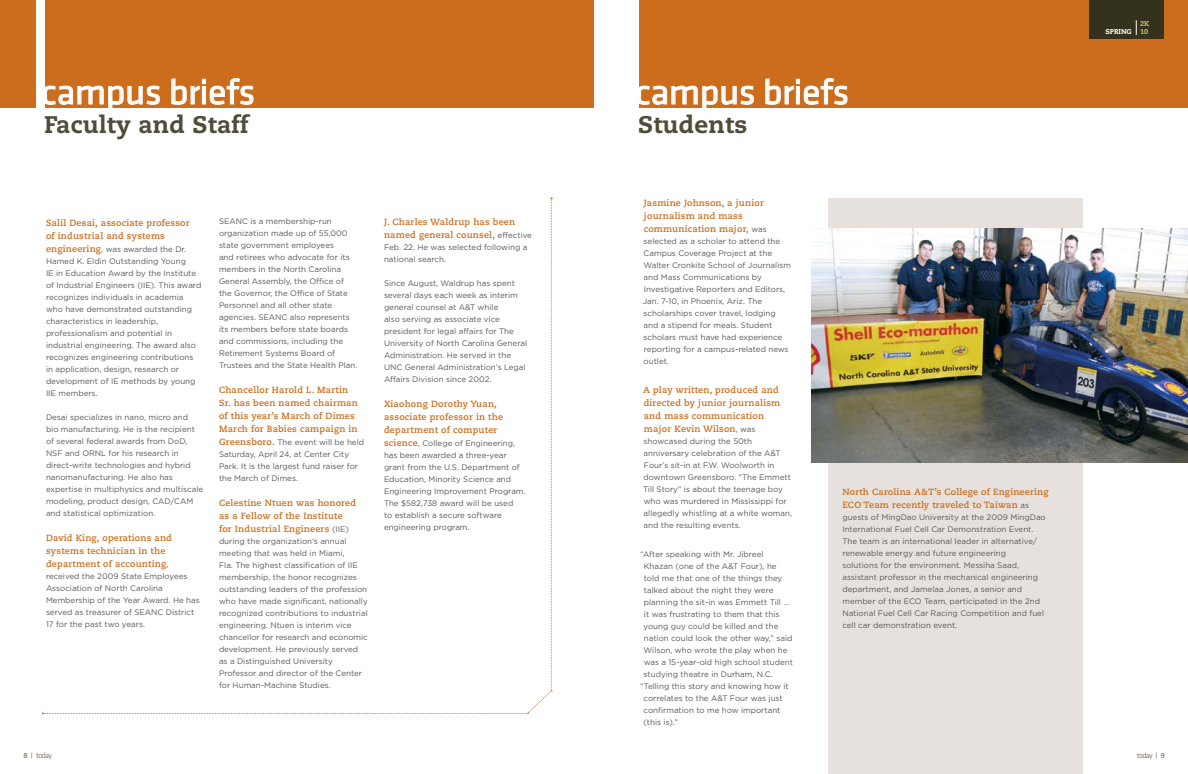
<style>
.page{position:relative;width:1188px;height:774px;background:#fff}
.page>*{position:absolute;margin:0;border:0;box-sizing:border-box;transform-origin:0 0}
.t1{font:36px "Klavika Basic";letter-spacing:-.01em;color:#fff;scale:1.05 1}
.t2{font:800 24px "Caecilia";letter-spacing:.01em;color:#504c39}
.t3{font:700 9px/13px "Caecilia";letter-spacing:.025em;color:#cb6d1c}
.t4{font:8px/12px "Gotham";color:#58595b}
.t5{font:8px "Klavika Basic";letter-spacing:-.07em;color:#928272}
.t6{font:800 7px/8px "Caecilia";color:#fff;text-align:right}
.s1{font-family:"Caecilia";font-weight:700;font-size:9px;color:#cb6d1c}
.s2{font-family:"Gotham";font-weight:400;font-size:8px;color:#58595b}
.s3{color:#c1c36b}
.s4{font-family:"Caecilia";font-weight:800;font-size:7px}
.s5{font-family:"Caecilia";font-weight:800;font-size:6px}
</style>
<div class="page">
<div style="left:828px;top:198px;width:255px;height:576px;background:#e6e1dd"></div>
<div style="left:639px;top:0;width:549px;height:108px;background:#cb6d1c"></div>
<svg style="left:639px;top:85px;width:115px;height:23px"></svg>
<svg style="left:765px;top:78px;width:83px;height:27px"></svg>
<div style="left:1090px;top:0;width:74px;height:38px;background:#34321c"></div>
<svg style="left:1136px;top:20px;width:1px;height:15px"></svg>
<div style="left:0;top:0;width:36px;height:108px;background:#cb6d1c"></div>
<div style="left:45px;top:0;width:549px;height:108px;background:#cb6d1c"></div>
<svg style="left:45px;top:85px;width:115px;height:23px"></svg>
<svg style="left:171px;top:78px;width:83px;height:27px"></svg>
<img style="left:812px;top:228px;width:376px;height:234px">
<svg style="left:43px;top:198px;width:509px;height:517px"></svg>
<h1 class="t1" style="left:42px;top:69px;width:205px">campus briefs</h1>
<h2 class="t2" style="left:44px;top:109px;width:206px">Faculty and Staff</h2>
<p class="t3" style="left:46px;top:217px;width:145px">Salil Desai, associate professor of industrial and systems</p>
<p class="t4" style="left:46px;top:244px;width:157px"><span class="s1">engineering</span>, was awarded the Dr.<br>Hamed K. Eldin Outstanding Young<br>IE in Education Award by the Institute of Industrial Engineers (IIE). This award recognizes individuals in academia who have demonstrated outstanding characteristics in leadership, professionalism and potential in industrial engineering. The award also recognizes engineering contributions in application, design, research or development of IE methods by young IIE members.</p>
<p class="t4" style="left:46px;top:412px;width:159px">Desai specializes in nano, micro and<br>bio manufacturing. He is the recipient of several federal awards from DoD, NSF and ORNL for his research in direct-write technologies and hybrid nanomanufacturing. He also has expertise in multiphysics and multiscale modeling, product design, CAD/CAM and statistical optimization.</p>
<p class="t3" style="left:46px;top:532px;width:127px">David King, operations and systems technician in the department of accounting<span class="s2">,</span></p>
<p class="t4" style="left:46px;top:571px;width:155px">received the 2009 State Employees<br>Association of North Carolina<br>Membership of the Year Award. He has served as treasurer of SEANC District<br>17 for the past two years.</p>
<p class="t4" style="left:219px;top:216px;width:140px">SEANC is a membership-run organization made up of 55,000 state government employees<br>and retirees who advocate for its members in the North Carolina<br>General Assembly, the Office of the Governor, the Office of State<br>Personnel and all other state agencies. SEANC also represents its members before state boards and commissions, including the<br>Retirement Systems Board of<br>Trustees and the State Health Plan.</p>
<p class="t3" style="left:219px;top:384px;width:140px">Chancellor Harold L. Martin<br>Sr. has been named chairman of this year’s March of Dimes<br>March for Babies campaign in</p>
<p class="t4" style="left:219px;top:437px;width:147px"><span class="s1">Greensboro.</span> The event will be held<br>Saturday, April 24, at Center City<br>Park. It is the largest fund raiser for the March of Dimes.</p>
<p class="t3" style="left:219px;top:497px;width:139px">Celestine Ntuen was honored as a Fellow of the Institute for Industrial Engineers <span class="s2">(IIE)</span></p>
<p class="t4" style="left:219px;top:536px;width:150px">during the organization’s annual meeting that was held in Miami,<br>Fla. The highest classification of IIE membership, the honor recognizes outstanding leaders of the profession who have made significant, nationally recognized contributions to industrial engineering. Ntuen is interim vice chancellor for research and economic development. He previously served as a Distinguished University Professor and director of the Center for Human-Machine Studies.</p>
<p class="t3" style="left:384px;top:216px;width:150px">J. Charles Waldrup has been named general counsel, <span class="s2">effective</span></p>
<p class="t4" style="left:384px;top:242px;width:145px">Feb. 22. He was selected following a national search.</p>
<p class="t4" style="left:384px;top:278px;width:145px">Since August, Waldrup has spent several days each week as interim general counsel at A&amp;T while<br>also serving as associate vice president for legal affairs for The<br>University of North Carolina General<br>Administration. He served in the<br>UNC General Administration’s Legal<br>Affairs Division since 2002.</p>
<p class="t3" style="left:384px;top:398px;width:121px">Xiaohong Dorothy Yuan, associate professor in the department of computer</p>
<p class="t4" style="left:384px;top:438px;width:143px"><span class="s1">science</span>, College of Engineering, has been awarded a three-year grant from the U.S. Department of<br>Education, Minority Science and<br>Engineering Improvement Program.<br>The $582,738 award will be used<br>to establish a secure software engineering program.</p>
<h1 class="t1" style="left:635px;top:69px;width:205px">campus briefs</h1>
<h2 class="t2" style="left:638px;top:109px;width:111px">Students</h2>
<p class="t3" style="left:644px;top:196px;width:125px">Jasmine Johnson, a junior journalism and mass communication major, <span class="s2">was</span></p>
<p class="t4" style="left:643px;top:235px;width:150px">selected as a scholar to attend the<br>Campus Coverage Project at the<br>Walter Cronkite School of Journalism and Mass Communications by<br>Investigative Reporters and Editors,<br>Jan. 7-10, in Phoenix, Ariz. The scholarships cover travel, lodging and a stipend for meals. Student scholars must have had experience reporting for a campus-related news outlet.</p>
<p class="t3" style="left:643px;top:384px;width:139px">A play written, produced and directed by junior journalism and mass communication major Kevin Wilson<span class="s2">, was</span></p>
<p class="t4" style="left:643px;top:435px;width:151px">showcased during the 50th anniversary celebration of the A&amp;T Four’s sit-in at F.W. Woolworth in downtown Greensboro. “The Emmett Till Story” is about the teenage boy who was murdered in Mississippi for allegedly whistling at a white woman, and the resulting events.</p>
<p class="t4" style="left:640px;top:548px;width:125px">“After speaking with Mr. Jibreel</p>
<p class="t4" style="left:644px;top:560px;width:134px">Khazan (one of the A&amp;T Four), he</p>
<p class="t4" style="left:644px;top:572px;width:140px">told me that one of the things they</p>
<p class="t4" style="left:644px;top:584px;width:131px">talked about the night they were</p>
<p class="t4" style="left:644px;top:596px;width:147px">planning the sit-in was Emmett Till …</p>
<p class="t4" style="left:644px;top:608px;width:137px">it was frustrating to them that this</p>
<p class="t4" style="left:644px;top:620px;width:136px">young guy could be killed and the</p>
<p class="t4" style="left:644px;top:632px;width:150px">nation could look the other way,” said</p>
<p class="t4" style="left:644px;top:644px;width:145px">Wilson, who wrote the play when he</p>
<p class="t4" style="left:644px;top:656px;width:151px">was a 15-year-old high school student</p>
<p class="t4" style="left:644px;top:668px;width:130px">studying theatre in Durham, N.C.</p>
<p class="t4" style="left:640px;top:680px;width:150px">“Telling this story and knowing how it</p>
<p class="t4" style="left:644px;top:692px;width:141px">correlates to the A&amp;T Four was just</p>
<p class="t4" style="left:644px;top:704px;width:138px">confirmation to me how important</p>
<p class="t4" style="left:643px;top:716px;width:36px">(this is).”</p>
<p class="t3" style="left:842px;top:486px;width:208px">North Carolina A&amp;T’s College of Engineering<br>ECO Team recently traveled to Taiwan <span class="s2">as</span></p>
<p class="t4" style="left:842px;top:511px;width:205px">guests of MingDao University at the 2009 MingDao International Fuel Cell Car Demonstration Event.<br>The team is an international leader in alternative/ renewable energy and future engineering<br>solutions for the environment. Messiha Saad, assistant professor in the mechanical engineering department, and Jamelaa Jones, a senior and member of the ECO Team, participated in the 2nd National Fuel Cell Car Racing Competition and fuel cell car demonstration event.</p>
<p class="t6" style="left:1105px;top:20px;width:45px"><span class="s3">2K<br></span>SPRING <span class="s3">10</span></p>
<p class="t5" style="left:24px;top:750px;width:30px"><span class="s4">8</span> <span class="s5">|</span> today</p>
<p class="t5" style="left:1137px;top:750px;width:30px">today <span class="s5">|</span> <span class="s4">9</span></p>
</div>
